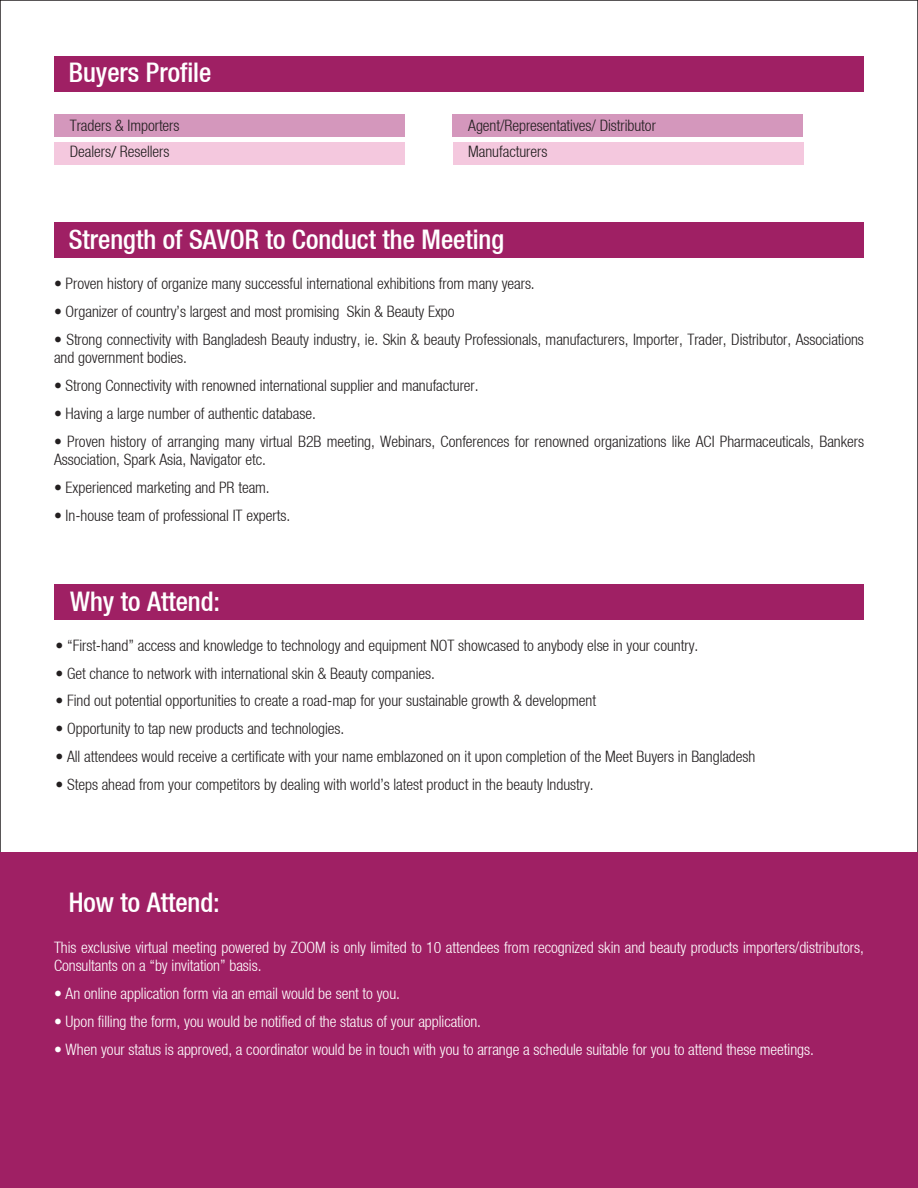
<style>
.page{position:relative;width:918px;height:1188px;background:#fff}
.page>*{position:absolute;margin:0;border:0;box-sizing:border-box;transform-origin:0 0}
.t1{font:27px "Heavenetica Cond 6 Med SH";color:#fff}
.t2{font:15.75px/26.2px "Heavenetica Cond 4 Lt SH";color:#231f20}
.t3{font:15.75px/18.8px "Heavenetica Cond 4 Lt SH";color:#fff}
.s1{font-family:"Myriad Pro"}
</style>
<div class="page">
<div style="left:54px;top:56px;width:810px;height:36px;background:#9f2064"></div>
<div style="left:54px;top:114px;width:350px;height:22px;background:#d497bc"></div>
<div style="left:55px;top:142px;width:350px;height:22px;background:#f4c8de"></div>
<div style="left:453px;top:114px;width:350px;height:22px;background:#d497bc"></div>
<div style="left:453px;top:142px;width:350px;height:22px;background:#f4c8de"></div>
<div style="left:54px;top:223px;width:810px;height:35px;background:#9f2064"></div>
<div style="left:54px;top:585px;width:810px;height:35px;background:#9f2064"></div>
<div style="left:0;top:852px;width:918px;height:336px;background:#9f2064"></div>
<h1 class="t1" style="left:69px;top:55px;width:144px">Buyers Profile</h1>
<p class="t2" style="left:70px;top:112px;width:111px">Traders &amp; Importers<br>Dealers<span class="s1">/</span> Resellers</p>
<p class="t2" style="left:468px;top:112px;width:189px">Agent/Representatives/ Distributor<br>Manufacturers</p>
<h1 class="t1" style="left:69px;top:222px;width:437px">Strength of SAVOR to Conduct the Meeting</h1>
<p class="t2" style="left:54px;top:270px;width:482px">• Proven history of organize many successful international exhibitions from many years.</p>
<p class="t2" style="left:54px;top:297px;width:402px">• Organizer of country’s largest and most promising Skin &amp; Beauty Expo</p>
<p class="t2" style="left:54px;top:329px;width:811px;line-height:18.8px">• Strong connectivity with Bangladesh Beauty industry, ie. Skin &amp; beauty Professionals, manufacturers, Importer, Trader, Distributor, Associations and government bodies.</p>
<p class="t2" style="left:54px;top:372px;width:426px">• Strong Connectivity with renowned international supplier and manufacturer.</p>
<p class="t2" style="left:54px;top:399px;width:263px">• Having a large number of authentic database.</p>
<p class="t2" style="left:54px;top:431px;width:812px;line-height:18.8px">• Proven history of arranging many virtual B2B meeting, Webinars, Conferences for renowned organizations like ACI Pharmaceuticals, Bankers<br>Association, Spark Asia, Navigator etc.</p>
<p class="t2" style="left:54px;top:474px;width:217px">• Experienced marketing and PR team.</p>
<p class="t2" style="left:54px;top:501px;width:238px">• In-house team of professional IT experts.</p>
<h1 class="t1" style="left:70px;top:584px;width:151px">Why to Attend:</h1>
<p class="t2" style="left:55px;top:632px;width:644px">• “First-hand” access and knowledge to technology and equipment NOT showcased to anybody else in your country.</p>
<p class="t2" style="left:55px;top:659px;width:381px">• Get chance to network with international skin &amp; Beauty companies.</p>
<p class="t2" style="left:55px;top:687px;width:542px">• Find out potential opportunities to create a road-map for your sustainable growth &amp; development</p>
<p class="t2" style="left:55px;top:715px;width:290px">• Opportunity to tap new products and technologies.</p>
<p class="t2" style="left:55px;top:743px;width:701px">• All attendees would receive a certificate with your name emblazoned on it upon completion of the Meet Buyers in Bangladesh</p>
<p class="t2" style="left:55px;top:770px;width:540px">• Steps ahead from your competitors by dealing with world’s latest product in the beauty Industry.</p>
<h1 class="t1" style="left:69px;top:885px;width:153px">How to Attend:</h1>
<p class="t3" style="left:54px;top:937px;width:811px">This exclusive virtual meeting powered by ZOOM is only limited to 10 attendees from recognized skin and beauty products importers/distributors,<br>Consultants on a “by invitation” basis.</p>
<p class="t3" style="left:54px;top:984px;width:348px">• An online application form via an email would be sent to you.</p>
<p class="t3" style="left:54px;top:1011px;width:429px">• Upon filling the form, you would be notified of the status of your application.</p>
<p class="t3" style="left:54px;top:1039px;width:761px">• When your status is approved, a coordinator would be in touch with you to arrange a schedule suitable for you to attend these meetings.</p>
</div>
